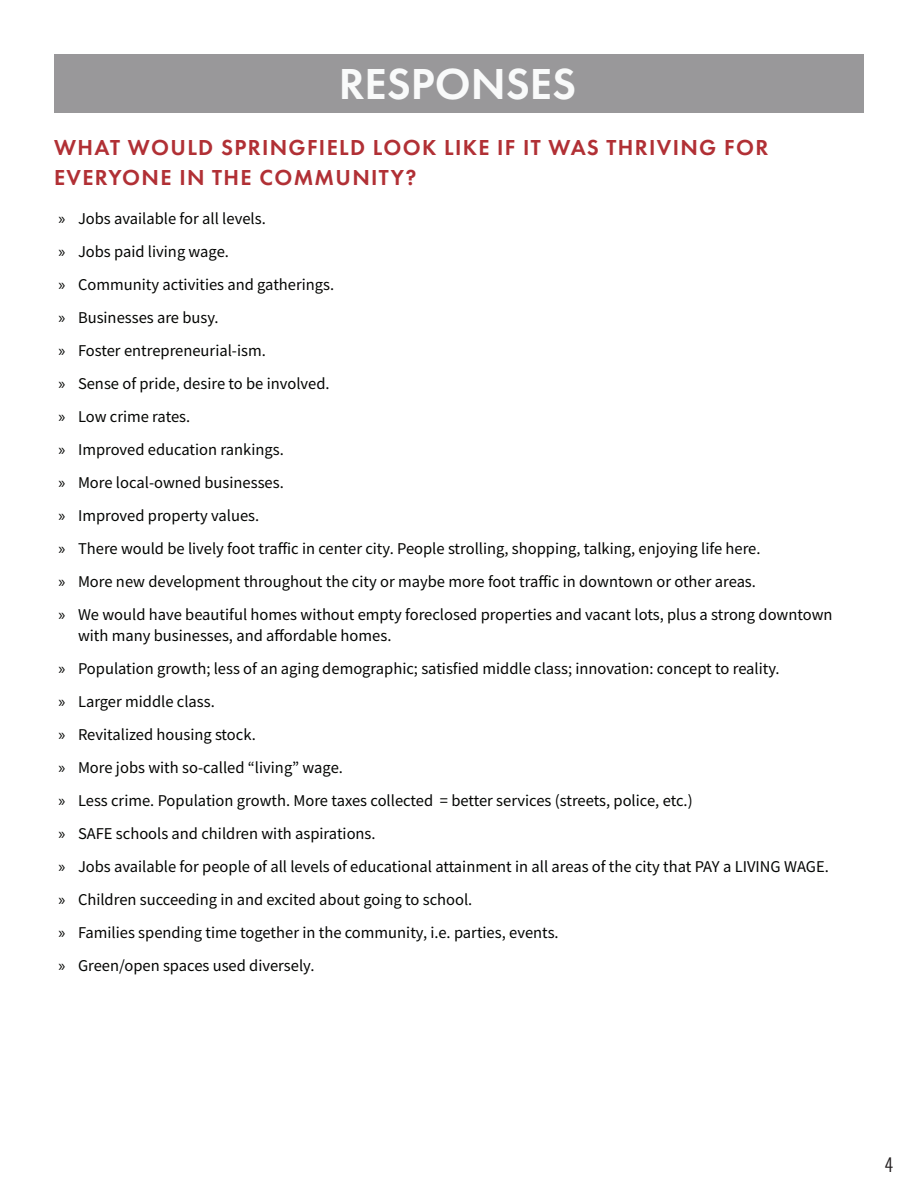
<style>
.page{position:relative;width:918px;height:1188px;background:#fff}
.page>*{position:absolute;margin:0;border:0;box-sizing:border-box;transform-origin:0 0}
.t1{font:600 45px "Futura PT";color:#f9fafa}
.t2{font:600 22.5px/30px "Futura PT";letter-spacing:.06em;color:#b13035}
.t3{font:300 18px "Oswald";color:#231f20}
.t4{font:16.5px/21px "Source Sans Pro";color:#040503}
.s1{font-family:"Myriad Pro"}
</style>
<div class="page">
<div style="left:54px;top:54px;width:810px;height:58px;background:#99989a"></div>
<p class="t1" style="left:339px;top:56px;width:239px">RESPONSES</p>
<p class="t2" style="left:54px;top:132px;width:716px">WHAT WOULD SPRINGFIELD LOOK LIKE IF IT WAS THRIVING FOR<br>EVERYONE IN THE COMMUNITY?</p>
<p class="t4" style="left:58px;top:208px;width:209px"><span class="s1">»</span> Jobs available for all levels.</p>
<p class="t4" style="left:58px;top:241px;width:172px"><span class="s1">»</span> Jobs paid living wage.</p>
<p class="t4" style="left:58px;top:274px;width:277px"><span class="s1">»</span> Community activities and gatherings.</p>
<p class="t4" style="left:58px;top:307px;width:162px"><span class="s1">»</span> Businesses are busy.</p>
<p class="t4" style="left:58px;top:340px;width:209px"><span class="s1">»</span> Foster entrepreneurial-ism.</p>
<p class="t4" style="left:58px;top:373px;width:273px"><span class="s1">»</span> Sense of pride, desire to be involved.</p>
<p class="t4" style="left:58px;top:406px;width:133px"><span class="s1">»</span> Low crime rates.</p>
<p class="t4" style="left:58px;top:439px;width:227px"><span class="s1">»</span> Improved education rankings.</p>
<p class="t4" style="left:58px;top:472px;width:227px"><span class="s1">»</span> More local-owned businesses.</p>
<p class="t4" style="left:58px;top:505px;width:202px"><span class="s1">»</span> Improved property values.</p>
<p class="t4" style="left:58px;top:538px;width:704px"><span class="s1">»</span> There would be lively foot traffic in center city. People strolling, shopping, talking, enjoying life here.</p>
<p class="t4" style="left:58px;top:571px;width:699px"><span class="s1">»</span> More new development throughout the city or maybe more foot traffic in downtown or other areas.</p>
<p class="t4" style="left:78px;top:604px;width:756px;text-indent:-20px"><span class="s1">»</span> We would have beautiful homes without empty foreclosed properties and vacant lots, plus a strong downtown with many businesses, and affordable homes.</p>
<p class="t4" style="left:58px;top:658px;width:723px"><span class="s1">»</span> Population growth; less of an aging demographic; satisfied middle class; innovation: concept to reality.</p>
<p class="t4" style="left:58px;top:691px;width:158px"><span class="s1">»</span> Larger middle class.</p>
<p class="t4" style="left:58px;top:724px;width:199px"><span class="s1">»</span> Revitalized housing stock.</p>
<p class="t4" style="left:58px;top:757px;width:286px"><span class="s1">»</span> More jobs with so-called “living” wage.</p>
<p class="t4" style="left:58px;top:790px;width:636px"><span class="s1">»</span> Less crime. Population growth. More taxes collected = better services (streets, police, etc.)</p>
<p class="t4" style="left:58px;top:823px;width:319px"><span class="s1">»</span> SAFE schools and children with aspirations.</p>
<p class="t4" style="left:58px;top:856px;width:772px"><span class="s1">»</span> Jobs available for people of all levels of educational attainment in all areas of the city that PAY a LIVING WAGE.</p>
<p class="t4" style="left:58px;top:889px;width:415px"><span class="s1">»</span> Children succeeding in and excited about going to school.</p>
<p class="t4" style="left:58px;top:922px;width:502px"><span class="s1">»</span> Families spending time together in the community, i.e. parties, events.</p>
<p class="t4" style="left:58px;top:955px;width:258px"><span class="s1">»</span> Green/open spaces used diversely.</p>
<p class="t3" style="left:884px;top:1149px;width:10px">4</p>
</div>
